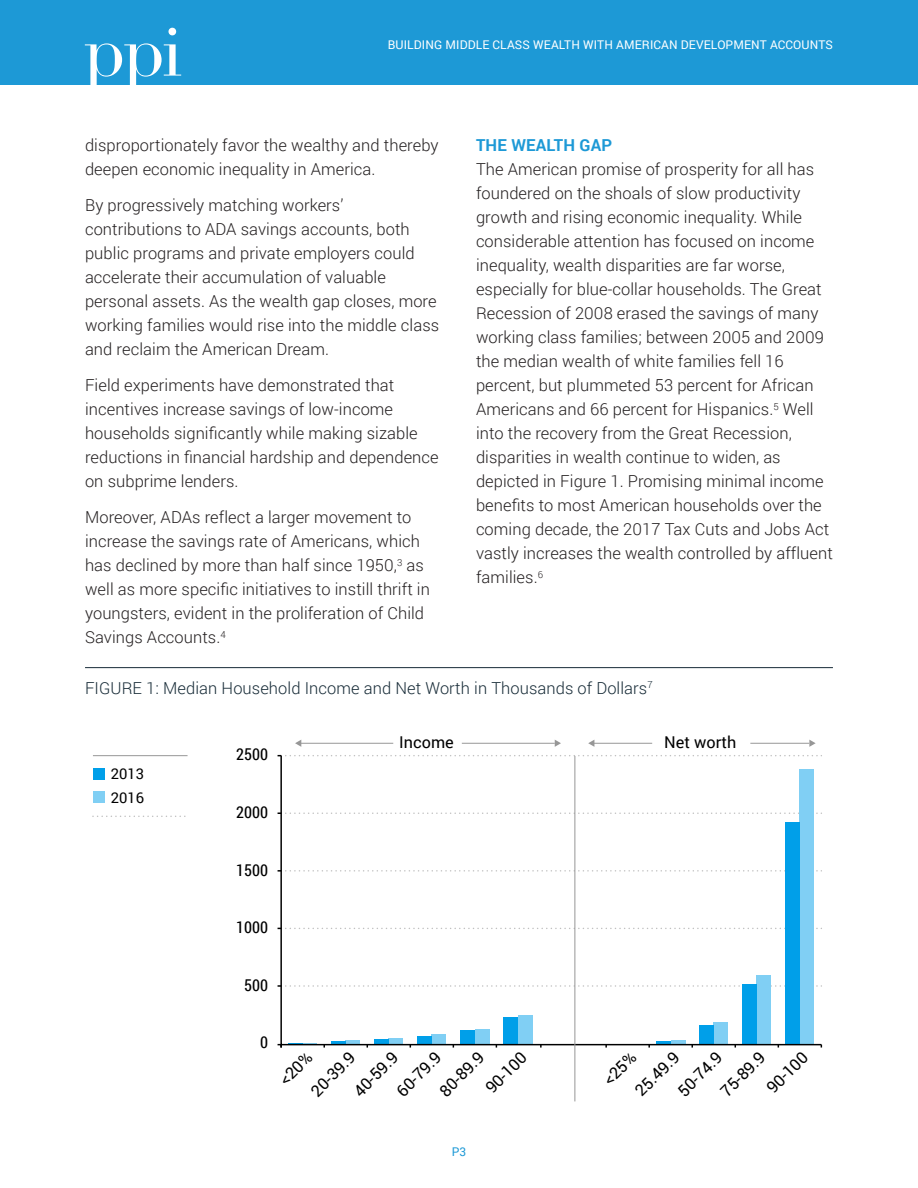
<style>
.page{position:relative;width:918px;height:1188px;background:#fff}
.page>*{position:absolute;margin:0;border:0;box-sizing:border-box;transform-origin:0 0}
.Body_Copy{font:300 16.5px/24px "Roboto";letter-spacing:.005em;color:#231f20}
.Figure_Title{font:300 16.5px "Roboto";letter-spacing:.005em;color:#172b37}
.H2_-_Section_Title{font:700 16.5px "Roboto";letter-spacing:.01em;color:#1d99d6}
.t1{font:16.35px "Roboto";color:#000}
.t2{font:16.35px "Roboto Condensed";color:#000}
.t3{font:14.85px/24.5px "Roboto";color:#000}
.t4{font:12px "Roboto";letter-spacing:.01em;color:#fff}
.t5{font:12px "Roboto";color:#1d99d6}
</style>
<div class="page">
<div style="left:0;top:0;width:918px;height:85px;background:#1d99d6"></div>
<svg style="left:168px;top:28px;width:8px;height:7px"></svg>
<svg style="left:85px;top:43px;width:96px;height:42px"></svg>
<hr style="left:85px;top:667px;width:748px;height:1px;background:#172b37">
<hr style="left:300px;top:743px;width:93px;height:1px;background:#979797">
<hr style="left:462px;top:743px;width:93px;height:1px;background:#979797">
<hr style="left:93px;top:755px;width:95px;height:1px;background:#979797">
<svg style="left:93px;top:816px;width:93px;height:1px"></svg>
<hr style="left:593px;top:743px;width:59px;height:1px;background:#979797">
<hr style="left:750px;top:743px;width:59px;height:1px;background:#979797">
<div style="left:94px;top:768px;width:11px;height:11px;background:#009fe9"></div>
<div style="left:94px;top:792px;width:11px;height:11px;background:#80cff4"></div>
<svg style="left:280px;top:754px;width:543px;height:292px"></svg>
<hr style="left:575px;top:756px;width:1px;height:345px;background:#979797">
<svg style="left:555px;top:740px;width:6px;height:7px"></svg>
<svg style="left:295px;top:740px;width:6px;height:7px"></svg>
<svg style="left:588px;top:740px;width:6px;height:7px"></svg>
<svg style="left:809px;top:740px;width:7px;height:7px"></svg>
<p class="t4" style="left:388px;top:36px;width:447px">BUILDING MIDDLE CLASS WEALTH WITH AMERICAN DEVELOPMENT ACCOUNTS</p>
<p class="Body_Copy" style="left:85px;top:133px;width:355px">disproportionately favor the wealthy and thereby deepen economic inequality in America.</p>
<p class="Body_Copy" style="left:85px;top:193px;width:356px">By progressively matching workers’ contributions to ADA savings accounts, both public programs and private employers could accelerate their accumulation of valuable personal assets. As the wealth gap closes, more working families would rise into the middle class and reclaim the American Dream.</p>
<p class="Body_Copy" style="left:85px;top:373px;width:355px">Field experiments have demonstrated that incentives increase savings of low-income households significantly while making sizable reductions in financial hardship and dependence on subprime lenders.</p>
<p class="Body_Copy" style="left:85px;top:505px;width:346px">Moreover, ADAs reflect a larger movement to increase the savings rate of Americans, which has declined by more than half since 1950,<sup>3</sup> as well as more specific initiatives to instill thrift in youngsters, evident in the proliferation of Child Savings Accounts.<sup>4</sup></p>
<p class="Figure_Title" style="left:85px;top:676px;width:569px">FIGURE 1: Median Household Income and Net Worth in Thousands of Dollars<sup>7</sup></p>
<p class="H2_-_Section_Title" style="left:476px;top:134px;width:138px">THE WEALTH GAP</p>
<p class="Body_Copy" style="left:476px;top:157px;width:358px">The American promise of prosperity for all has foundered on the shoals of slow productivity growth and rising economic inequality. While considerable attention has focused on income inequality, wealth disparities are far worse, especially for blue-collar households. The Great Recession of 2008 erased the savings of many working class families; between 2005 and 2009 the median wealth of white families fell 16 percent, but plummeted 53 percent for African Americans and 66 percent for Hispanics.<sup>5</sup> Well into the recovery from the Great Recession, disparities in wealth continue to widen, as depicted in Figure 1. Promising minimal income benefits to most American households over the coming decade, the 2017 Tax Cuts and Jobs Act vastly increases the wealth controlled by affluent families.<sup>6</sup></p>
<p class="t3" style="left:111px;top:761px;width:35px">2013<br>2016</p>
<p class="t2" style="left:236px;top:743px;width:33px">2500</p>
<p class="t2" style="left:236px;top:801px;width:33px">2000</p>
<p class="t2" style="left:236px;top:858px;width:33px">1500</p>
<p class="t2" style="left:236px;top:916px;width:33px">1000</p>
<p class="t1" style="left:399px;top:730px;width:56px">Income</p>
<p class="t1" style="left:664px;top:730px;width:74px">Net worth</p>
<p class="t2" style="left:244px;top:974px;width:25px">500</p>
<p class="t2" style="left:260px;top:1031px;width:9px">0</p>
<p class="t1" style="left:434px;top:1085px;width:56px;rotate:-45deg">80-89.9</p>
<p class="t1" style="left:480px;top:1082px;width:52px;rotate:-45deg">90-100</p>
<p class="t1" style="left:598px;top:1074px;width:40px;rotate:-45deg">&lt;25%</p>
<p class="t1" style="left:274px;top:1074px;width:40px;rotate:-45deg">&lt;20%</p>
<p class="t1" style="left:715px;top:1085px;width:56px;rotate:-45deg">75-89.9</p>
<p class="t1" style="left:761px;top:1082px;width:52px;rotate:-45deg">90-100</p>
<p class="t1" style="left:630px;top:1085px;width:56px;rotate:-45deg">25.49.9</p>
<p class="t1" style="left:673px;top:1085px;width:56px;rotate:-45deg">50-74.9</p>
<p class="t1" style="left:306px;top:1085px;width:56px;rotate:-45deg">20-39.9</p>
<p class="t1" style="left:348px;top:1085px;width:56px;rotate:-45deg">40-59.9</p>
<p class="t1" style="left:391px;top:1085px;width:56px;rotate:-45deg">60-79.9</p>
<p class="t5" style="left:452px;top:1143px;width:16px">P3</p>
</div>
